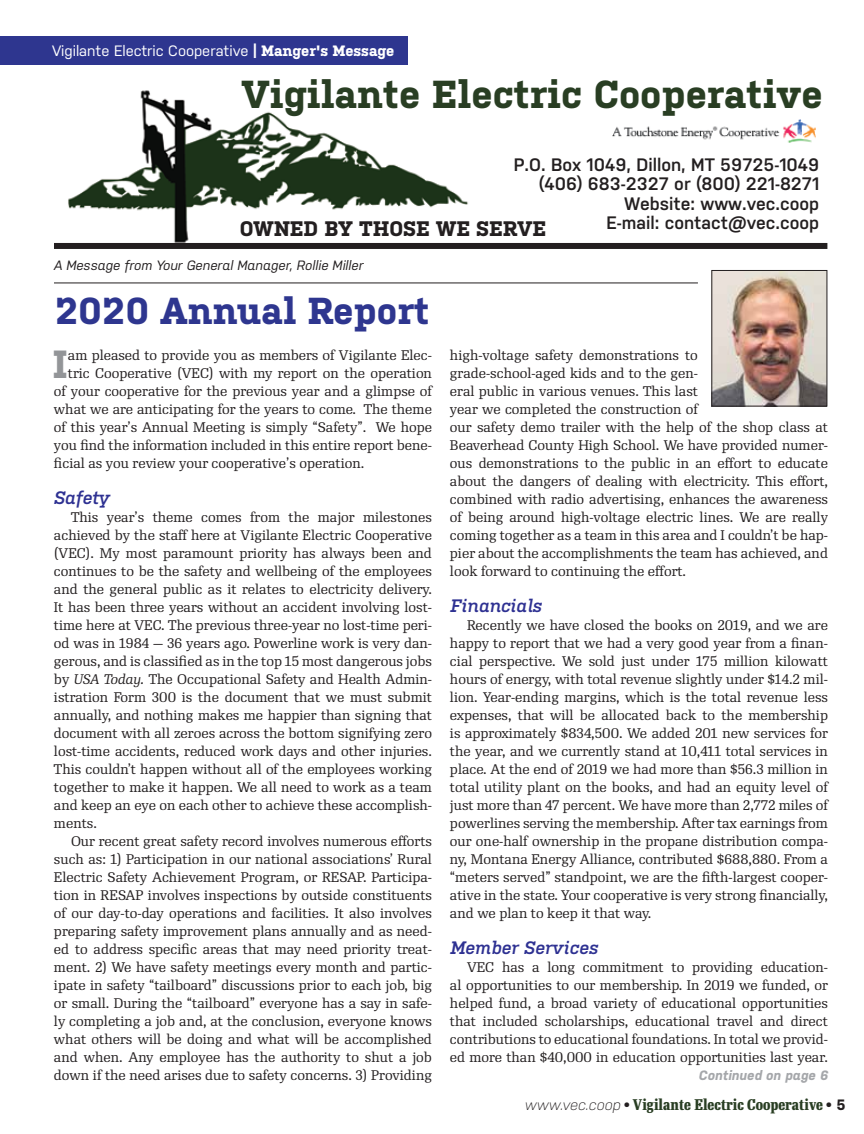
<style>
.page{position:relative;width:864px;height:1134px;background:#fff}
.page>*{position:absolute;margin:0;border:0;box-sizing:border-box;transform-origin:0 0}
.t1{font:700 39.15px "Kulturista";color:#939598}
.t2{font:700 39px "Kulturista";color:#293e23}
.t3{font:700 37.5px "Kulturista";color:#2e368f}
.t4{font:700 21px "Kulturista";color:#231f20}
.t5{font:600 18px/19.5px "Nudista";color:#231f20;text-align:right}
.t6{font:italic 600 18px "Kulturista";color:#2e3192}
.t7{font:15px "Nudista";color:#fff}
.t8{font:700 15px "Re Public Cond";color:#293e23}
.t9{font:13.5px/18px "Re Public";color:#231f20;text-align:justify}
.t10{font:italic 13.5px "Nudista";color:#231f20}
.t11{font:italic 700 13.5px "Nudista";color:#a5a7aa}
.s1{font-family:"Kulturista";font-weight:700}
.s2{font-style:italic}
.s3{font-family:"Nudista";font-weight:300;font-style:italic;color:#231f20}
.s4{font-family:"Nudista";color:#231f20}
</style>
<div class="page">
<div style="left:0;top:36px;width:407px;height:28px;background:#2e368f"></div>
<img style="left:68px;top:90px;width:400px;height:153px">
<img style="left:613px;top:119px;width:202px;height:24px">
<div style="left:54px;top:243px;width:773px;height:6px;background:#231f20"></div>
<img style="left:713px;top:272px;width:112px;height:132px">
<div style="left:711px;top:270px;width:116px;height:136px;border:1px solid #231f20"></div>
<hr style="left:54px;top:283px;width:644px;height:1px;background:#231f20">
<p class="t7" style="left:52px;top:42px;width:344px">Vigilante Electric Cooperative <span class="s1">| Manger's Message</span></p>
<h2 class="t2" style="left:242px;top:72px;width:582px">Vigilante Electric Cooperative</h2>
<h3 class="t5" style="left:514px;top:154px;width:307px">P.O. Box 1049, Dillon, MT 59725-1049 (406) 683-2327 or (800) 221-8271<br>Website: www.vec.coop<br>E-mail: contact@vec.coop</h3>
<h3 class="t4" style="left:240px;top:216px;width:308px">OWNED BY THOSE WE SERVE</h3>
<p class="t10" style="left:54px;top:258px;width:311px">A Message from Your General Manager, Rollie Miller</p>
<h3 class="t3" style="left:55px;top:289px;width:376px">2020 Annual Report</h3>
<h1 class="t1" style="left:52px;top:342px;width:17px">I</h1>
<p class="t9" style="left:68px;top:347px;width:366px">am pleased to provide you as members of Vigilante Elec-</p>
<p class="t9" style="left:68px;top:365px;width:366px">tric Cooperative (VEC) with my report on the operation</p>
<p class="t9" style="left:54px;top:383px;width:380px">of your cooperative for the previous year and a glimpse of</p>
<p class="t9" style="left:54px;top:401px;width:380px">what we are anticipating for the years to come. The theme</p>
<p class="t9" style="left:54px;top:419px;width:380px">of this year’s Annual Meeting is simply “Safety”. We hope</p>
<p class="t9" style="left:54px;top:437px;width:380px">you find the information included in this entire report bene-</p>
<p class="t9" style="left:54px;top:455px;width:312px">ficial as you review your cooperative’s operation.</p>
<h3 class="t6" style="left:54px;top:487px;width:57px">Safety</h3>
<p class="t9" style="left:54px;top:509px;width:380px;text-indent:17px">This year’s theme comes from the major milestones achieved by the staff here at Vigilante Electric Cooperative (VEC). My most paramount priority has always been and continues to be the safety and wellbeing of the employees and the general public as it relates to electricity delivery.<br>It has been three years without an accident involving lost&shy;time here at VEC. The previous three-year no lost-time peri&shy;od was in 1984 — 36 years ago. Powerline work is very dan&shy;gerous, and is classified as in the top 15 most dangerous jobs by <span class="s2">USA Today.</span> The Occupational Safety and Health Admin&shy;istration Form 300 is the document that we must submit annually, and nothing makes me happier than signing that document with all zeroes across the bottom signifying zero lost-time accidents, reduced work days and other injuries.<br>This couldn’t happen without all of the employees working together to make it happen. We all need to work as a team and keep an eye on each other to achieve these accomplish&shy;ments.</p>
<p class="t9" style="left:54px;top:832px;width:380px;text-indent:17px">Our recent great safety record involves numerous efforts such as: 1) Participation in our national associations’ Rural Electric Safety Achievement Program, or RESAP. Participa&shy;tion in RESAP involves inspections by outside constituents of our day-to-day operations and facilities. It also involves preparing safety improvement plans annually and as need&shy;ed to address specific areas that may need priority treat&shy;ment. 2) We have safety meetings every month and partic&shy;ipate in safety “tailboard” discussions prior to each job, big or small. During the “tailboard” everyone has a say in safe&shy;ly completing a job and, at the conclusion, everyone knows what others will be doing and what will be accomplished and when. Any employee has the authority to shut a job down if the need arises due to safety concerns. 3) Providing</p>
<p class="t9" style="left:450px;top:346px;width:380px;text-align:left">high-voltage safety demonstrations to<br>grade-school-aged kids and to the gen-<br>eral public in various venues. This last<br>year we completed the construction of<br>our safety demo trailer with the help of the shop class at Beaverhead County High School. We have provided numer&shy;ous demonstrations to the public in an effort to educate about the dangers of dealing with electricity. This effort, combined with radio advertising, enhances the awareness of being around high-voltage electric lines. We are really coming together as a team in this area and I couldn’t be hap&shy;pier about the accomplishments the team has achieved, and look forward to continuing the effort.</p>
<h3 class="t6" style="left:450px;top:595px;width:94px">Financials</h3>
<p class="t9" style="left:450px;top:617px;width:380px;text-indent:17px">Recently we have closed the books on 2019, and we are happy to report that we had a very good year from a finan&shy;cial perspective. We sold just under 175 million kilowatt hours of energy, with total revenue slightly under $14.2 mil&shy;lion. Year-ending margins, which is the total revenue less expenses, that will be allocated back to the membership is approximately $834,500. We added 201 new services for the year, and we currently stand at 10,411 total services in place. At the end of 2019 we had more than $56.3 million in total utility plant on the books, and had an equity level of just more than 47 percent. We have more than 2,772 miles of powerlines serving the membership. After tax earnings from our one-half ownership in the propane distribution compa&shy;ny, Montana Energy Alliance, contributed $688,880. From a “meters served” standpoint, we are the fifth-largest cooper&shy;ative in the state. Your cooperative is very strong financially, and we plan to keep it that way.</p>
<h3 class="t6" style="left:450px;top:937px;width:150px">Member Services</h3>
<p class="t9" style="left:450px;top:959px;width:380px;text-indent:17px">VEC has a long commitment to providing education&shy;al opportunities to our membership. In 2019 we funded, or helped fund, a broad variety of educational opportunities that included scholarships, educational travel and direct contributions to educational foundations. In total we provid&shy;ed more than $40,000 in education opportunities last year.</p>
<p class="t11" style="left:699px;top:1068px;width:131px">Continued on page 6</p>
<p class="t8" style="left:525px;top:1095px;width:322px"><span class="s3">www.vec.coop</span> <span class="s4">•</span> Vigilante Electric Cooperative <span class="s4">• 5</span></p>
</div>
